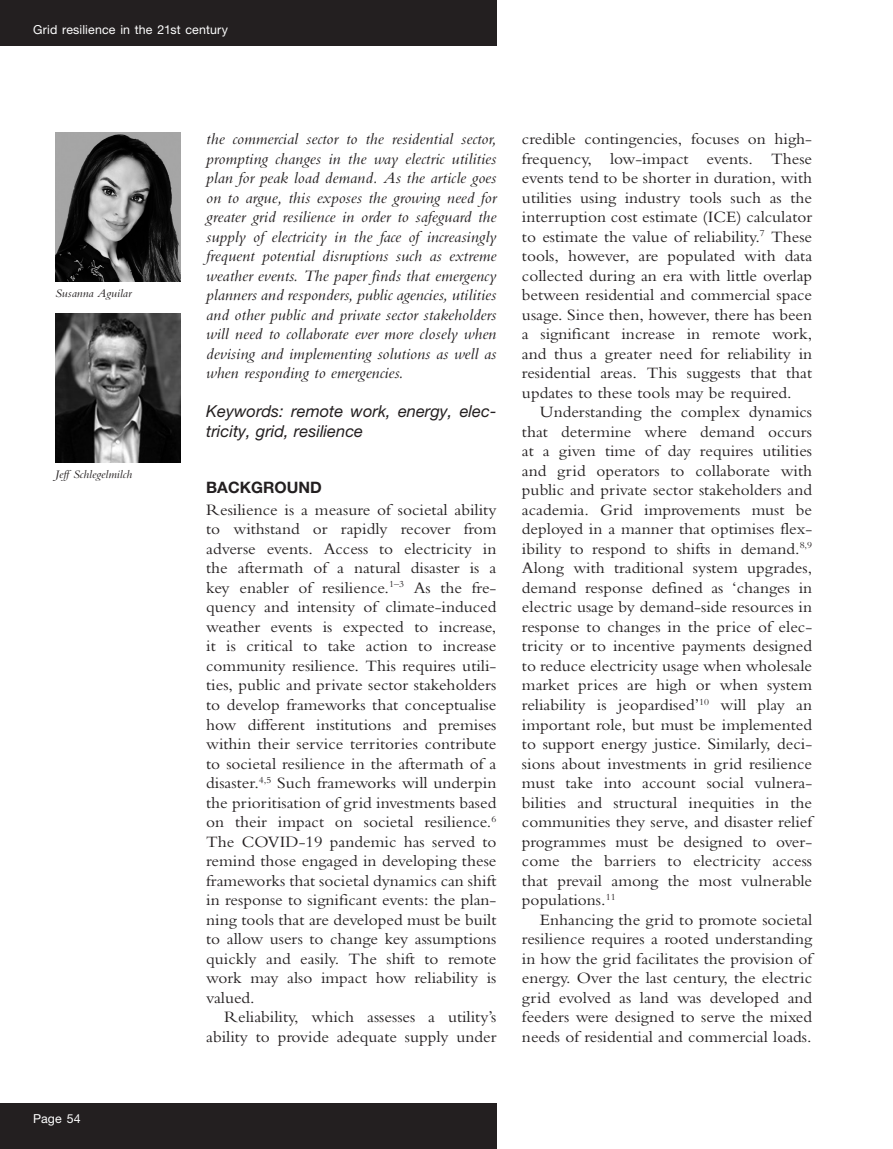
<style>
.page{position:relative;width:893px;height:1149px;background:#fff}
.page>*{position:absolute;margin:0;border:0;box-sizing:border-box;transform-origin:0 0}
.text_indent{font:16.5px/19.5px "Bembo MT Pro";color:#231f20;text-align:justify;scale:1.05 1}
.text{font:16.5px/19.5px "Bembo MT Pro";color:#231f20;text-align:justify;scale:1.05 1}
.abstract{font:italic 16.5px/19.5px "Bembo MT Pro";color:#231f20;text-align:justify;scale:1.05 1}
.keywords{font:italic 16.5px/19.5px "Helvetica Neue LT Pro";color:#231f20}
.a_head{font:700 15.75px "Helvetica Neue LT Pro";color:#231f20}
.t1{font:12.3px "Helvetica Neue LT Pro";letter-spacing:.015em;color:#fff}
.captions__author{font:italic 12px "Bembo MT Pro";color:#231f20;scale:1.05 1}
</style>
<div class="page">
<div style="left:0;top:0;width:496px;height:46px;background:#231f20"></div>
<div style="left:0;top:1103px;width:496px;height:45px;background:#231f20"></div>
<img style="left:55px;top:314px;width:126px;height:149px">
<img style="left:55px;top:132px;width:126px;height:149px">
<p class="t1" style="left:33px;top:22px;width:196px">Grid resilience in the 21st century</p>
<p class="captions__author" style="left:55px;top:286px;width:74px">Susanna Aguilar</p>
<p class="captions__author" style="left:55px;top:467px;width:75px">Jeff Schlegelmilch</p>
<p class="t1" style="left:33px;top:1110px;width:49px">Page 54</p>
<p class="abstract" style="left:206px;top:129px;width:278px">the commercial sector to the residential sector, prompting changes in the way electric utilities plan for peak load demand. As the article goes on to argue, this exposes the growing need for greater grid resilience in order to safeguard the supply of electricity in the face of increasingly frequent potential disruptions such as extreme weather events. The paper finds that emergency planners and responders, public agencies, utilities and other public and private sector stakeholders will need to collaborate ever more closely when devising and implementing solutions as well as when responding to emergencies.</p>
<p class="keywords" style="left:206px;top:401px;width:292px">Keywords: remote work, energy, elec&shy;tricity, grid, resilience</p>
<p class="a_head" style="left:206px;top:477px;width:117px">BACKGROUND</p>
<p class="text" style="left:206px;top:499px;width:278px">Resilience is a measure of societal ability to withstand or rapidly recover from adverse events. Access to electricity in the aftermath of a natural disaster is a key enabler of resilience.<sup>1–3</sup> As the fre&shy;quency and intensity of climate-induced weather events is expected to increase, it is critical to take action to increase community resilience. This requires utili&shy;ties, public and private sector stakeholders to develop frameworks that conceptualise how different institutions and premises within their service territories contribute to societal resilience in the aftermath of a disaster.<sup>4,5</sup> Such frameworks will underpin the prioritisation of grid investments based on their impact on societal resilience.<sup>6<br></sup>The COVID-19 pandemic has served to remind those engaged in developing these frameworks that societal dynamics can shift in response to significant events: the plan&shy;ning tools that are developed must be built to allow users to change key assumptions quickly and easily. The shift to remote work may also impact how reliability is valued.</p>
<p class="text_indent" style="left:206px;top:1006px;width:278px;text-align:right">Reliability, which assesses a utility’s ability to provide adequate supply under</p>
<p class="text_indent" style="left:522px;top:129px;width:278px">credible contingencies, focuses on high&shy;frequency, low-impact events. These events tend to be shorter in duration, with utilities using industry tools such as the interruption cost estimate (ICE) calculator to estimate the value of reliability.<sup>7</sup> These tools, however, are populated with data collected during an era with little overlap between residential and commercial space usage. Since then, however, there has been a significant increase in remote work, and thus a greater need for reliability in residential areas. This suggests that that updates to these tools may be required.</p>
<p class="text_indent" style="left:522px;top:402px;width:278px;text-indent:18px">Understanding the complex dynamics that determine where demand occurs at a given time of day requires utilities and grid operators to collaborate with public and private sector stakeholders and academia. Grid improvements must be deployed in a manner that optimises flex&shy;ibility to respond to shifts in demand.<sup>8,9<br></sup>Along with traditional system upgrades, demand response defined as ‘changes in electric usage by demand-side resources in response to changes in the price of elec&shy;tricity or to incentive payments designed to reduce electricity usage when wholesale market prices are high or when system reliability is jeopardised’<sup>10</sup> will play an important role, but must be implemented to support energy justice. Similarly, deci&shy;sions about investments in grid resilience must take into account social vulnera&shy;bilities and structural inequities in the communities they serve, and disaster relief programmes must be designed to over&shy;come the barriers to electricity access that prevail among the most vulnerable populations.<sup>11</sup></p>
<p class="text_indent" style="left:522px;top:909px;width:278px;text-indent:18px">Enhancing the grid to promote societal resilience requires a rooted understanding in how the grid facilitates the provision of energy. Over the last century, the electric grid evolved as land was developed and feeders were designed to serve the mixed needs of residential and commercial loads.</p>
</div>
